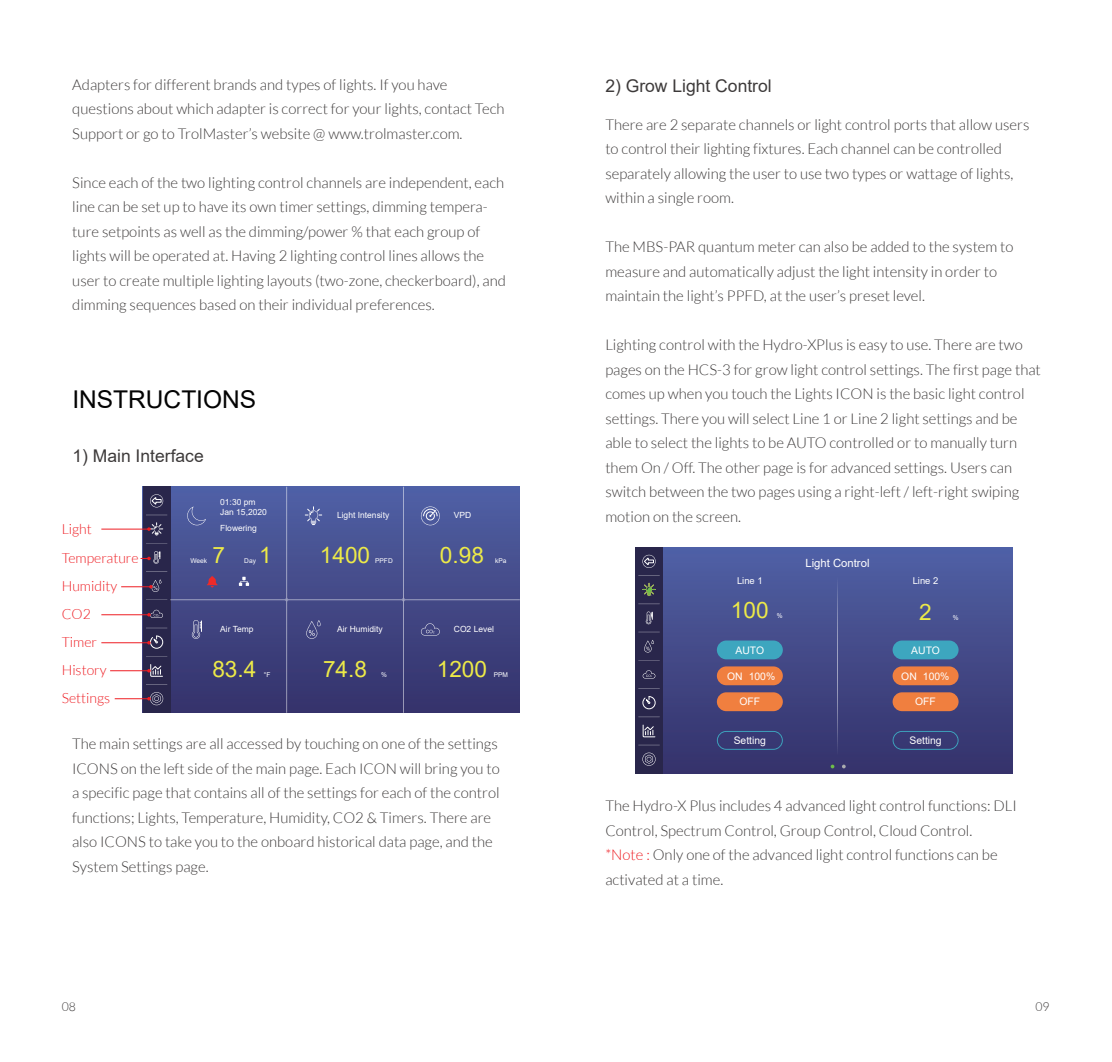
<style>
.page{position:relative;width:1112px;height:1062px;background:#fff}
.page>*{position:absolute;margin:0;border:0;box-sizing:border-box;transform-origin:0 0}
.t1{font:24.5px "Arial";color:#030303}
.t2{font:22.57px "Arial";color:#edea48}
.t3{font:17.5px "Arial";color:#3d3a3a}
.t4{font:300 14.88px/24.5px "Lato";color:#3d3a3a}
.t5{font:300 14px/28.2px "Lato";color:#ee1d23}
.t6{font:300 12.25px "Lato";color:#3d3a3a}
.t7{font:11.38px "Arial";color:#fff}
.t8{font:10.33px "Arial";color:#fff}
.t9{font:9.45px "Arial";color:#fff}
.t10{font:8.4px/10.2px "Arial";color:#fff}
.t11{font:6.65px "Arial";color:#fff}
.s1{color:#ee1d23}
</style>
<div class="page">
<div style="left:143px;top:487px;width:376px;height:226px;background:linear-gradient(to bottom,#5060a5,#35326a)"></div>
<div style="left:143px;top:487px;width:27px;height:226px;background:#29264b"></div>
<svg style="left:146px;top:543px;width:21px;height:1px"></svg>
<svg style="left:146px;top:515px;width:21px;height:1px"></svg>
<svg style="left:146px;top:571px;width:21px;height:1px"></svg>
<svg style="left:146px;top:599px;width:21px;height:1px"></svg>
<svg style="left:146px;top:628px;width:21px;height:1px"></svg>
<svg style="left:146px;top:656px;width:21px;height:1px"></svg>
<svg style="left:146px;top:684px;width:21px;height:1px"></svg>
<svg style="left:150px;top:494px;width:13px;height:13px"></svg>
<hr style="left:403px;top:487px;width:1px;height:226px;background:#fff">
<hr style="left:286px;top:487px;width:1px;height:226px;background:#fff">
<hr style="left:170px;top:599px;width:349px;height:1px;background:#fff">
<svg style="left:284px;top:597px;width:5px;height:5px"></svg>
<svg style="left:401px;top:597px;width:5px;height:5px"></svg>
<svg style="left:305px;top:507px;width:17px;height:18px"></svg>
<svg style="left:306px;top:620px;width:15px;height:19px"></svg>
<svg style="left:421px;top:506px;width:18px;height:19px"></svg>
<svg style="left:187px;top:506px;width:19px;height:19px"></svg>
<svg style="left:192px;top:620px;width:10px;height:19px"></svg>
<svg style="left:421px;top:623px;width:18px;height:12px"></svg>
<svg style="left:207px;top:576px;width:11px;height:11px"></svg>
<svg style="left:239px;top:577px;width:10px;height:9px"></svg>
<svg style="left:147px;top:523px;width:16px;height:13px"></svg>
<hr style="left:101px;top:529px;width:47px;height:1px;background:#ee1d23">
<svg style="left:140px;top:551px;width:20px;height:13px"></svg>
<svg style="left:121px;top:579px;width:40px;height:13px"></svg>
<svg style="left:147px;top:610px;width:16px;height:8px"></svg>
<hr style="left:101px;top:614px;width:47px;height:1px;background:#ee1d23">
<svg style="left:147px;top:635px;width:16px;height:13px"></svg>
<hr style="left:101px;top:642px;width:47px;height:1px;background:#ee1d23">
<svg style="left:147px;top:664px;width:16px;height:12px"></svg>
<hr style="left:110px;top:670px;width:38px;height:1px;background:#ee1d23">
<svg style="left:147px;top:692px;width:16px;height:13px"></svg>
<hr style="left:115px;top:698px;width:33px;height:1px;background:#ee1d23">
<div style="left:635px;top:547px;width:377px;height:226px;background:linear-gradient(to bottom,#5060a5,#36336b)"></div>
<div style="left:716px;top:692px;width:66px;height:19px;background:#f07f3f;border-radius:9px"></div>
<div style="left:716px;top:666px;width:66px;height:19px;background:#f07f3f;border-radius:9px"></div>
<svg style="left:716px;top:731px;width:66px;height:18px"></svg>
<div style="left:716px;top:640px;width:66px;height:19px;background:#3da6bf;border-radius:9px"></div>
<div style="left:892px;top:692px;width:66px;height:19px;background:#f07f3f;border-radius:9px"></div>
<svg style="left:892px;top:731px;width:66px;height:18px"></svg>
<div style="left:892px;top:666px;width:66px;height:19px;background:#f07f3f;border-radius:9px"></div>
<div style="left:892px;top:640px;width:66px;height:19px;background:#3da6bf;border-radius:9px"></div>
<div style="left:635px;top:547px;width:27px;height:226px;background:#29264b"></div>
<svg style="left:638px;top:603px;width:21px;height:1px"></svg>
<svg style="left:638px;top:575px;width:21px;height:1px"></svg>
<svg style="left:638px;top:632px;width:21px;height:1px"></svg>
<svg style="left:638px;top:660px;width:21px;height:1px"></svg>
<svg style="left:638px;top:688px;width:21px;height:1px"></svg>
<svg style="left:638px;top:716px;width:21px;height:1px"></svg>
<svg style="left:638px;top:745px;width:21px;height:1px"></svg>
<svg style="left:645px;top:611px;width:7px;height:13px"></svg>
<svg style="left:644px;top:640px;width:9px;height:12px"></svg>
<svg style="left:642px;top:670px;width:13px;height:8px"></svg>
<svg style="left:642px;top:724px;width:13px;height:13px"></svg>
<svg style="left:642px;top:696px;width:13px;height:13px"></svg>
<svg style="left:642px;top:752px;width:13px;height:14px"></svg>
<svg style="left:642px;top:583px;width:13px;height:13px"></svg>
<svg style="left:642px;top:555px;width:13px;height:13px"></svg>
<svg style="left:841px;top:764px;width:4px;height:4px"></svg>
<svg style="left:830px;top:764px;width:4px;height:4px"></svg>
<svg style="left:836px;top:575px;width:1px;height:179px"></svg>
<p class="t4" style="left:72px;top:72px;width:433px">Adapters for different brands and types of lights. If you have questions about which adapter is correct for your lights, contact Tech<br>Support or go to TrolMaster’s website @ www.trolmaster.com.</p>
<p class="t4" style="left:72px;top:170px;width:435px">Since each of the two lighting control channels are independent, each line can be set up to have its own timer settings, dimming tempera&shy;ture setpoints as well as the dimming/power % that each group of lights will be operated at. Having 2 lighting control lines allows the user to create multiple lighting layouts (two-zone, checkerboard), and dimming sequences based on their individual preferences.</p>
<h1 class="t1" style="left:72px;top:383px;width:185px">INSTRUCTIONS</h1>
<p class="t3" style="left:72px;top:444px;width:133px">1) Main Interface</p>
<p class="t10" style="left:220px;top:497px;width:48px">01:30 pm<br>Jan 15,2020</p>
<p class="t10" style="left:337px;top:510px;width:54px">Light Intensity</p>
<p class="t5" style="left:62px;top:515px;width:32px">Light</p>
<p class="t10" style="left:220px;top:523px;width:38px">Flowering</p>
<p class="t5" style="left:62px;top:544px;width:78px">Temperature<br>Humidity<br>CO2<br>Timer<br>History<br>Settings</p>
<p class="t11" style="left:190px;top:556px;width:18px">Week</p>
<h2 class="t2" style="left:212px;top:540px;width:14px">7</h2>
<p class="t11" style="left:244px;top:556px;width:13px">Day</p>
<h2 class="t2" style="left:259px;top:540px;width:14px">1</h2>
<h2 class="t2" style="left:320px;top:540px;width:52px">1400</h2>
<p class="t11" style="left:375px;top:556px;width:19px">PPFD</p>
<p class="t10" style="left:220px;top:623px;width:35px">Air Temp</p>
<h2 class="t2" style="left:212px;top:653px;width:45px">83.4</h2>
<p class="t11" style="left:264px;top:670px;width:8px">°F</p>
<p class="t10" style="left:337px;top:623px;width:47px">Air Humidity</p>
<h2 class="t2" style="left:323px;top:653px;width:45px">74.8</h2>
<p class="t11" style="left:381px;top:670px;width:7px">%</p>
<p class="t10" style="left:454px;top:510px;width:19px">VPD</p>
<h2 class="t2" style="left:440px;top:540px;width:45px">0.98</h2>
<p class="t11" style="left:495px;top:556px;width:13px">kPa</p>
<p class="t10" style="left:454px;top:623px;width:42px">CO2 Level</p>
<h2 class="t2" style="left:436px;top:653px;width:52px">1200</h2>
<p class="t11" style="left:493px;top:670px;width:16px">PPM</p>
<p class="t4" style="left:72px;top:732px;width:429px">The main settings are all accessed by touching on one of the settings ICONS on the left side of the main page. Each ICON will bring you to a specific page that contains all of the settings for each of the control functions; Lights, Temperature, Humidity, CO2 &amp; Timers. There are also ICONS to take you to the onboard historical data page, and the System Settings page.</p>
<p class="t3" style="left:605px;top:74px;width:168px">2) Grow Light Control</p>
<p class="t4" style="left:605px;top:112px;width:425px">There are 2 separate channels or light control ports that allow users to control their lighting fixtures. Each channel can be controlled separately allowing the user to use two types or wattage of lights, within a single room.</p>
<p class="t4" style="left:605px;top:234px;width:409px">The MBS-PAR quantum meter can also be added to the system to measure and automatically adjust the light intensity in order to maintain the light’s PPFD, at the user’s preset level.</p>
<p class="t4" style="left:605px;top:332px;width:437px">Lighting control with the Hydro-XPlus is easy to use. There are two pages on the HCS-3 for grow light control settings. The first page that comes up when you touch the Lights ICON is the basic light control settings. There you will select Line 1 or Line 2 light settings and be able to select the lights to be AUTO controlled or to manually turn them On / Off. The other page is for advanced settings. Users can switch between the two pages using a right-left / left-right swiping motion on the screen.</p>
<p class="t7" style="left:805px;top:555px;width:66px">Light Control</p>
<p class="t9" style="left:736px;top:574px;width:27px">Line 1</p>
<p class="t9" style="left:912px;top:574px;width:27px">Line 2</p>
<h2 class="t2" style="left:730px;top:594px;width:39px">100</h2>
<p class="t11" style="left:776px;top:611px;width:7px">%</p>
<h2 class="t2" style="left:919px;top:596px;width:14px">2</h2>
<p class="t11" style="left:952px;top:613px;width:7px">%</p>
<p class="t8" style="left:735px;top:643px;width:30px">AUTO</p>
<p class="t8" style="left:911px;top:643px;width:30px">AUTO</p>
<p class="t8" style="left:727px;top:669px;width:50px">ON 100%</p>
<p class="t8" style="left:901px;top:669px;width:50px">ON 100%</p>
<p class="t8" style="left:739px;top:694px;width:22px">OFF</p>
<p class="t8" style="left:733px;top:733px;width:34px">Setting</p>
<p class="t8" style="left:915px;top:694px;width:22px">OFF</p>
<p class="t8" style="left:909px;top:733px;width:34px">Setting</p>
<p class="t4" style="left:605px;top:793px;width:413px">The Hydro-X Plus includes 4 advanced light control functions: DLI Control, Spectrum Control, Group Control, Cloud Control.<br><span class="s1">*Note :</span> Only one of the advanced light control functions can be activated at a time.</p>
<p class="t6" style="left:62px;top:1000px;width:16px">08</p>
<p class="t6" style="left:1035px;top:1000px;width:16px">09</p>
</div>
